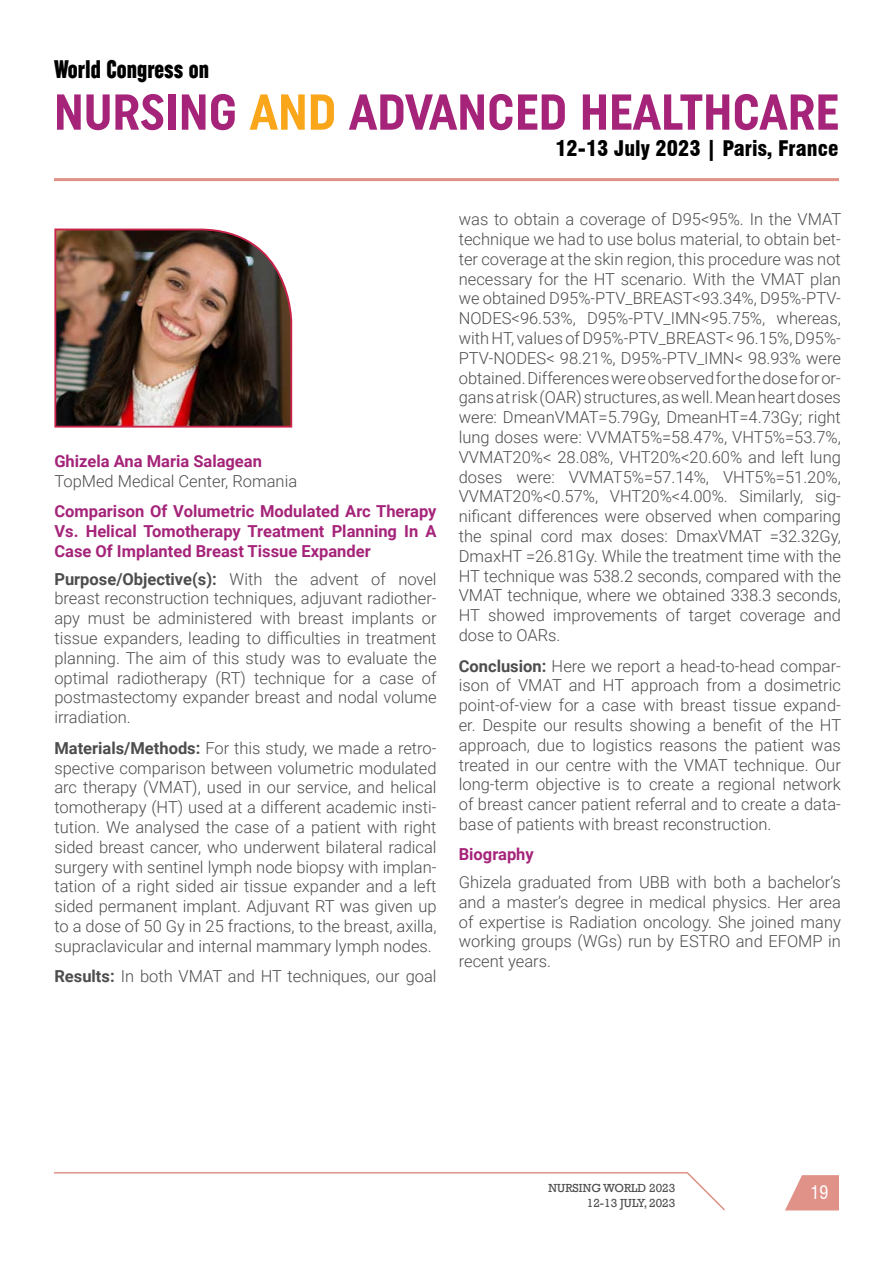
<style>
.page{position:relative;width:893px;height:1263px;background:#fff}
.page>*{position:absolute;margin:0;border:0;box-sizing:border-box;transform-origin:0 0}
.t1{font:50.4px "Uniform Condensed 4";color:#a5247a}
.t2{font:25.35px "Uniform Extra Condensed 5";color:#000}
.t3{font:900 condensed 21px "Swiss 721 BT";color:#000}
.t4{font:condensed 18px "Swiss 721 BT";color:#fff}
.t5{font:300 16.5px/19.8px "Roboto";color:#4d4d4f;text-align:justify}
.t6{font:700 16.5px/19.8px "Roboto";color:#a5247a;text-align:justify}
.t7{font:12px/14.4px "Rockwell";color:#4d4d4f;text-align:right}
.s1{color:#faa61a}
.s2{font-weight:700}
</style>
<div class="page">
<svg style="left:785px;top:1175px;width:54px;height:35px"></svg>
<svg style="left:54px;top:1172px;width:671px;height:39px"></svg>
<hr style="left:54px;top:178px;width:785px;height:3px;background:#e09288">
<img style="left:54px;top:228px;width:239px;height:200px">
<h2 class="t2" style="left:54px;top:55px;width:157px">World Congress on</h2>
<h1 class="t1" style="left:54px;top:82px;width:786px">NURSING <span class="s1">AND</span> ADVANCED HEALTHCARE</h1>
<p class="t6" style="left:54px;top:451px;width:209px">Ghizela Ana Maria Salagean</p>
<p class="t5" style="left:54px;top:471px;width:244px">TopMed Medical Center, Romania</p>
<p class="t6" style="left:54px;top:501px;width:384px">Comparison Of Volumetric Modulated Arc Therapy Vs. Helical Tomotherapy Treatment Planning In A Case Of Implanted Breast Tissue Expander</p>
<p class="t5" style="left:54px;top:568px;width:384px"><span class="s2">Purpose/Objective(s):</span> With the advent of novel breast reconstruction techniques, adjuvant radiother&shy;apy must be administered with breast implants or tissue expanders, leading to difficulties in treatment planning. The aim of this study was to evaluate the optimal radiotherapy (RT) technique for a case of postmastectomy expander breast and nodal volume irradiation.</p>
<p class="t5" style="left:54px;top:737px;width:384px"><span class="s2">Materials/Methods:</span> For this study, we made a retro&shy;spective comparison between volumetric modulated arc therapy (VMAT), used in our service, and helical tomotherapy (HT) used at a different academic insti&shy;tution. We analysed the case of a patient with right sided breast cancer, who underwent bilateral radical surgery with sentinel lymph node biopsy with implan&shy;tation of a right sided air tissue expander and a left sided permanent implant. Adjuvant RT was given up to a dose of 50 Gy in 25 fractions, to the breast, axilla, supraclavicular and internal mammary lymph nodes.</p>
<p class="t5" style="left:54px;top:966px;width:384px"><span class="s2">Results:</span> In both VMAT and HT techniques, our goal</p>
<p class="t3" style="left:555px;top:136px;width:285px">12-13 July 2023 | Paris, France</p>
<p class="t5" style="left:459px;top:209px;width:384px">was to obtain a coverage of D95&lt;95%. In the VMAT technique we had to use bolus material, to obtain bet&shy;ter coverage at the skin region, this procedure was not necessary for the HT scenario. With the VMAT plan we obtained D95%-PTV_BREAST&lt;93.34%, D95%-PTV-NODES&lt;96.53%, D95%-PTV_IMN&lt;95.75%, whereas, with HT, values of D95%-PTV_BREAST&lt; 96.15%, D95%- PTV-NODES&lt; 98.21%, D95%-PTV_IMN&lt; 98.93% were obtained. Differences were observed for the dose for or&shy;gans at risk (OAR) structures, as well. Mean heart doses were: DmeanVMAT=5.79Gy, DmeanHT=4.73Gy; right lung doses were: VVMAT5%=58.47%, VHT5%=53.7%, VVMAT20%&lt; 28.08%, VHT20%&lt;20.60% and left lung doses were: VVMAT5%=57.14%, VHT5%=51.20%, VVMAT20%&lt;0.57%, VHT20%&lt;4.00%. Similarly, sig&shy;nificant differences were observed when comparing the spinal cord max doses: DmaxVMAT =32.32Gy, DmaxHT =26.81Gy. While the treatment time with the HT technique was 538.2 seconds, compared with the VMAT technique, where we obtained 338.3 seconds, HT showed improvements of target coverage and dose to OARs.</p>
<p class="t5" style="left:459px;top:655px;width:384px"><span class="s2">Conclusion:</span> Here we report a head-to-head compar&shy;ison of VMAT and HT approach from a dosimetric point-of-view for a case with breast tissue expand&shy;er. Despite our results showing a benefit of the HT approach, due to logistics reasons the patient was treated in our centre with the VMAT technique. Our long-term objective is to create a regional network of breast cancer patient referral and to create a data&shy;base of patients with breast reconstruction.</p>
<p class="t6" style="left:459px;top:844px;width:77px">Biography</p>
<p class="t5" style="left:459px;top:872px;width:384px">Ghizela graduated from UBB with both a bachelor’s and a master’s degree in medical physics. Her area of expertise is Radiation oncology. She joined many working groups (WGs) run by ESTRO and EFOMP in recent years.</p>
<p class="t7" style="left:549px;top:1181px;width:128px">NURSING WORLD 2023<br>12-13 JULY, 2023</p>
<p class="t4" style="left:810px;top:1181px;width:19px">19</p>
</div>
